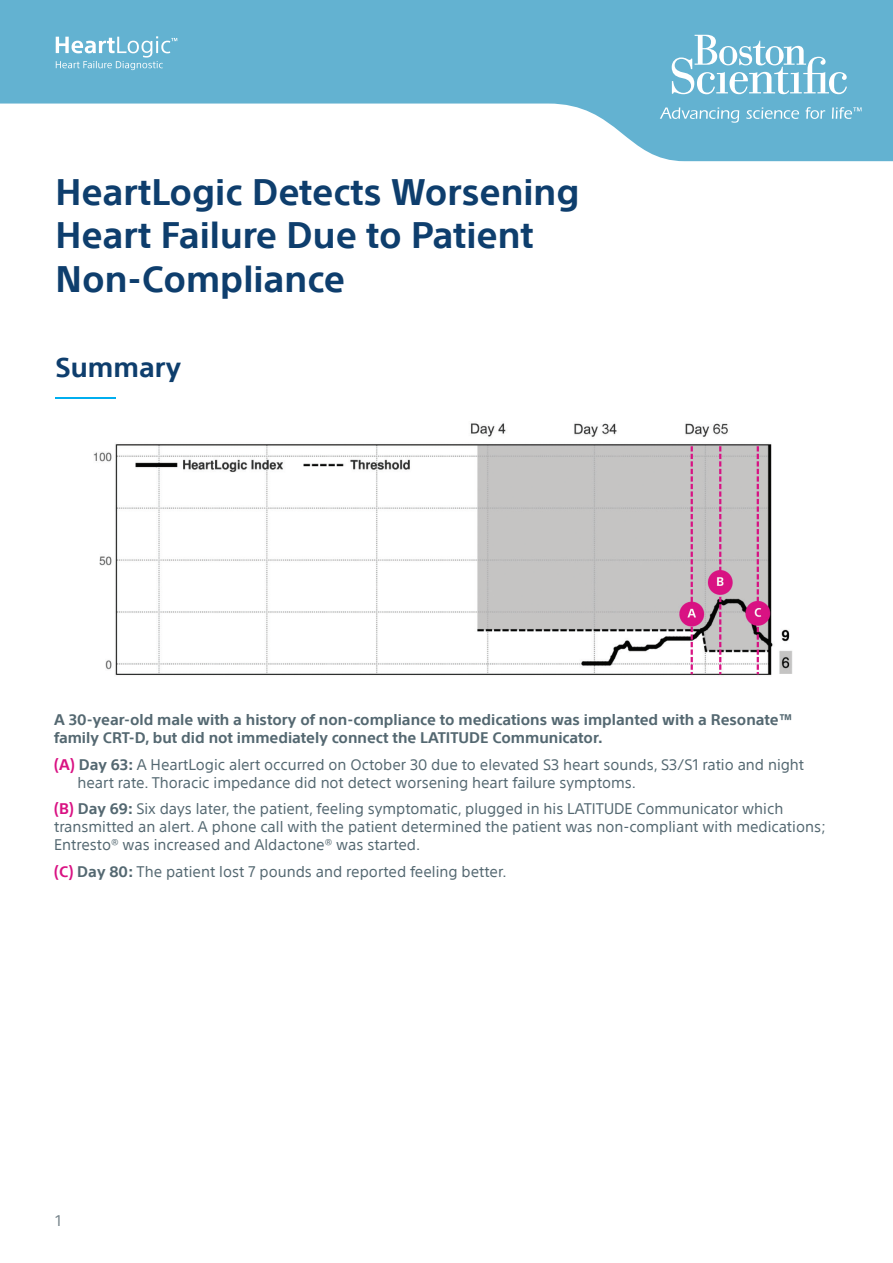
<style>
.page{position:relative;width:893px;height:1263px;background:#fff}
.page>*{position:absolute;margin:0;border:0;box-sizing:border-box;transform-origin:0 0}
.t1{font:700 36px/43.2px "SST";color:#0e3e6d}
.t2{font:700 27px "SST";color:#0e3e6d}
.t3{font:15px/18px "SST";color:#546871}
.t4{font:700 15px/18px "SST";color:#546871}
.t5{font:15px "SST";color:#728087}
.s1{font-weight:700;color:#d91283}
.s2{font-weight:700}
</style>
<div class="page">
<img style="left:93px;top:423px;width:700px;height:253px">
<svg style="left:0;top:0;width:893px;height:161px;fill:#63b2d1"></svg>
<svg style="left:672px;top:35px;width:175px;height:59px"></svg>
<svg style="left:660px;top:107px;width:79px;height:16px"></svg>
<svg style="left:746px;top:107px;width:53px;height:12px"></svg>
<svg style="left:806px;top:107px;width:19px;height:12px"></svg>
<svg style="left:832px;top:107px;width:30px;height:12px"></svg>
<hr style="left:56px;top:398px;width:60px;height:1px;background:#00aeef">
<svg style="left:56px;top:36px;width:121px;height:32px;background:#85c3db"></svg>
<h1 class="t1" style="left:56px;top:170px;width:525px">HeartLogic Detects Worsening<br>Heart Failure Due to Patient<br>Non-Compliance</h1>
<h2 class="t2" style="left:56px;top:352px;width:127px">Summary</h2>
<p class="t4" style="left:54px;top:710px;width:740px">A 30-year-old male with a history of non-compliance to medications was implanted with a Resonate™ family CRT-D, but did not immediately connect the LATITUDE Communicator.</p>
<p class="t3" style="left:77px;top:755px;width:728px;text-indent:-23px"><span class="s1">(A)</span> <span class="s2">Day 63:</span> A HeartLogic alert occurred on October 30 due to elevated S3 heart sounds, S3/S1 ratio and night heart rate. Thoracic impedance did not detect worsening heart failure symptoms.</p>
<p class="t3" style="left:54px;top:799px;width:773px"><span class="s1">(B)</span> <span class="s2">Day 69:</span> Six days later, the patient, feeling symptomatic, plugged in his LATITUDE Communicator which transmitted an alert. A phone call with the patient determined the patient was non-compliant with medications;<br>Entresto® was increased and Aldactone® was started.</p>
<p class="t3" style="left:54px;top:862px;width:454px"><span class="s1">(C)</span> <span class="s2">Day 80:</span> The patient lost 7 pounds and reported feeling better.</p>
<p class="t5" style="left:56px;top:1212px;width:7px">1</p>
</div>
